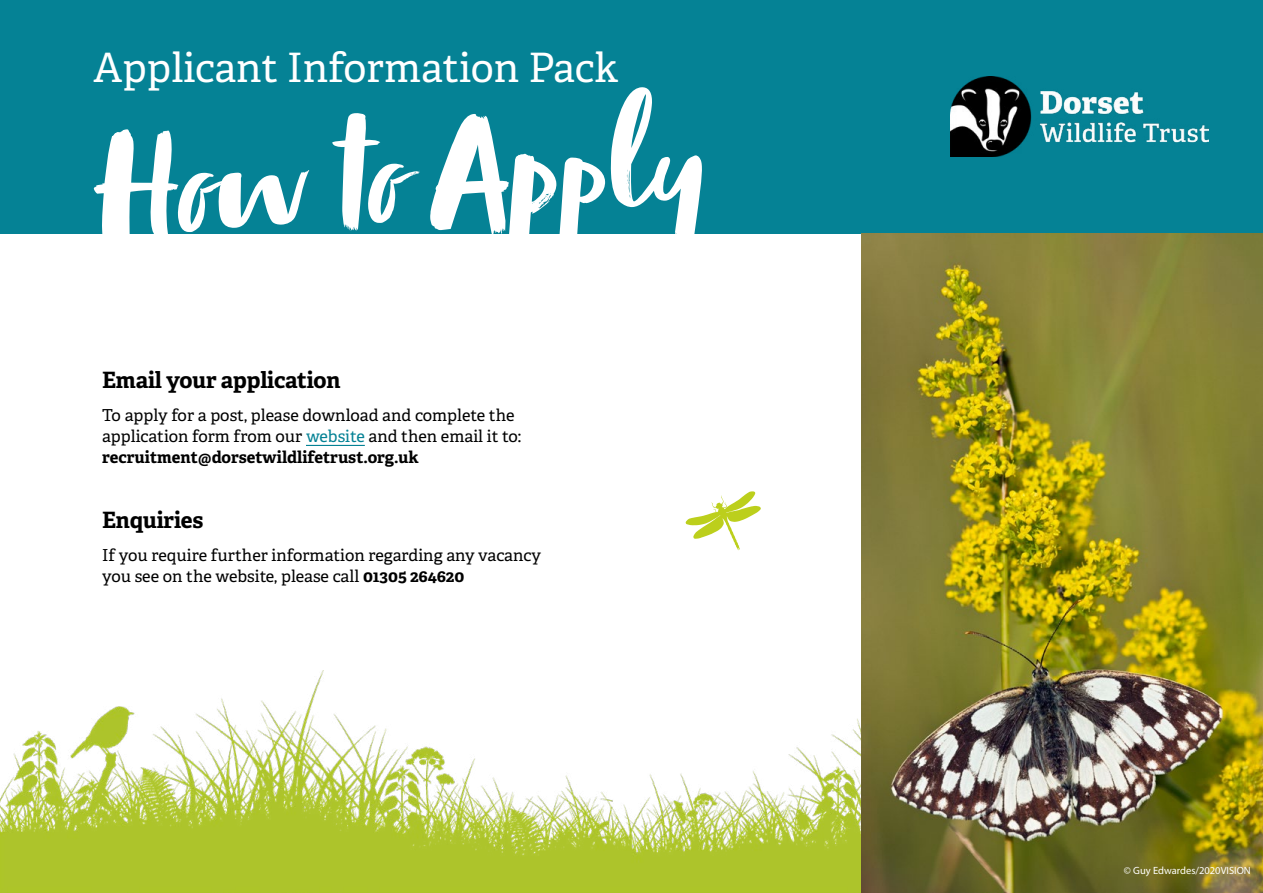
<style>
.page{position:relative;width:1263px;height:893px;background:#fff}
.page>*{position:absolute;margin:0;border:0;box-sizing:border-box;transform-origin:0 0}
.t1{font:162px "Zooja Pro";color:#fff}
.t2{font:40.5px "Adelle";color:#fff}
.t3{font:700 22.5px "Adelle";letter-spacing:-.01em;color:#000}
.t4{font:16.5px/21px "Adelle";color:#000}
.t5{font:10.5px "Myriad Pro";color:#fff}
.s1{color:#058295}
.s2{font-weight:700}
</style>
<div class="page">
<div style="left:0;top:0;width:1263px;height:234px;background:#058295"></div>
<img style="left:0;top:670px;width:861px;height:223px">
<hr style="left:306px;top:445px;width:59px;height:1px;background:#058295">
<img style="left:861px;top:234px;width:402px;height:659px">
<svg style="left:686px;top:491px;width:75px;height:59px"></svg>
<img style="left:950px;top:76px;width:259px;height:81px">
<h2 class="t2" style="left:94px;top:42px;width:526px">Applicant Information Pack</h2>
<h1 class="t1" style="left:89px;top:95px;width:612px;rotate:-3deg">How to Apply</h1>
<h3 class="t3" style="left:102px;top:366px;width:240px">Email your application</h3>
<p class="t4" style="left:102px;top:405px;width:421px">To apply for a post, please download and complete the application form from our <span class="s1">website</span> and then email it to: <span class="s2">recruitment@dorsetwildlifetrust.org.uk</span></p>
<h3 class="t3" style="left:102px;top:506px;width:103px">Enquiries</h3>
<p class="t4" style="left:102px;top:545px;width:441px">If you require further information regarding any vacancy you see on the website, please call <span class="s2">01305 264620</span></p>
<p class="t5" style="left:1124px;top:864px;width:128px">© Guy Edwardes/2020VISION</p>
</div>
